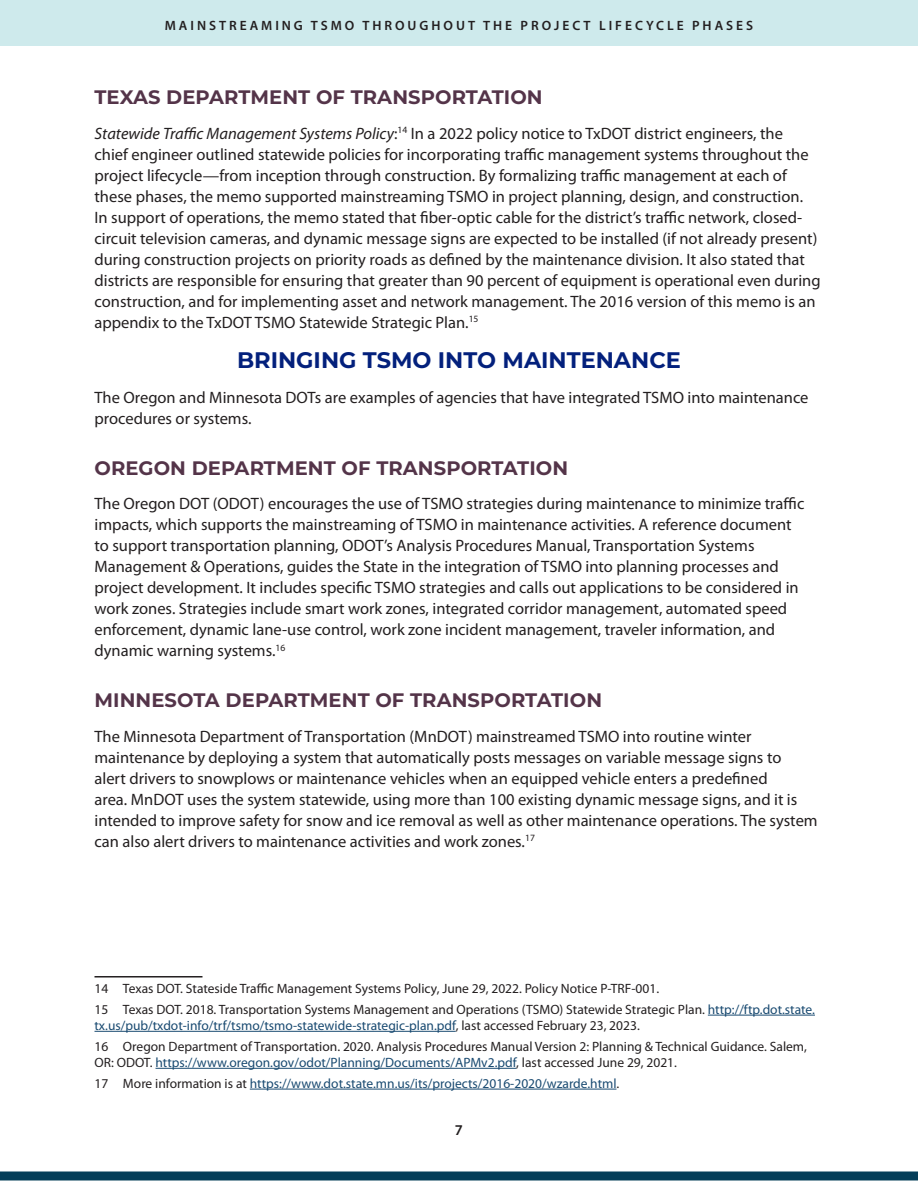
<style>
.page{position:relative;width:918px;height:1188px;background:#fff}
.page>*{position:absolute;margin:0;border:0;box-sizing:border-box;transform-origin:0 0}
.t1{font:700 22.5px "Montserrat";color:#03207c}
.t2{font:700 19.5px "Montserrat";letter-spacing:.005em;color:#543449}
.Body{font:16.5px/21px "Myriad Pro";color:#231f20}
.t3{font:600 15px "Myriad Pro";color:#231f20}
.Footnote{font:13.5px/16.2px "Myriad Pro";color:#231f20}
.Footnote-2{font:13.5px "Myriad Pro";color:#194a71}
.t4{font:600 13.5px "Myriad Pro";letter-spacing:.22em;color:#231f20}
.s1{font-style:italic}
.s2{color:#194a71}
.s3{color:#231f20}
</style>
<div class="page">
<div style="left:0;top:1172px;width:918px;height:8px;background:#053e59"></div>
<div style="left:0;top:0;width:918px;height:46px;background:#ceeaec"></div>
<hr style="left:94px;top:976px;width:108px;height:2px;background:#231f20">
<hr style="left:708px;top:1015px;width:107px;height:1px;background:#194a71">
<hr style="left:94px;top:1031px;width:362px;height:1px;background:#194a71">
<hr style="left:156px;top:1068px;width:360px;height:1px;background:#194a71">
<hr style="left:250px;top:1089px;width:367px;height:1px;background:#194a71">
<p class="t4" style="left:165px;top:17px;width:590px">MAINSTREAMING TSMO THROUGHOUT THE PROJECT LIFECYCLE PHASES</p>
<h2 class="t2" style="left:94px;top:83px;width:450px">TEXAS DEPARTMENT OF TRANSPORTATION</h2>
<p class="Body" style="left:94px;top:123px;width:728px"><span class="s1">Statewide Traffic Management Systems Policy</span>:<sup>14</sup> In a 2022 policy notice to TxDOT district engineers, the chief engineer outlined statewide policies for incorporating traffic management systems throughout the project lifecycle—from inception through construction. By formalizing traffic management at each of these phases, the memo supported mainstreaming TSMO in project planning, design, and construction.<br>In support of operations, the memo stated that fiber‑optic cable for the district’s traffic network, closed&shy;circuit television cameras, and dynamic message signs are expected to be installed (if not already present) during construction projects on priority roads as defined by the maintenance division. It also stated that districts are responsible for ensuring that greater than 90 percent of equipment is operational even during construction, and for implementing asset and network management. The 2016 version of this memo is an appendix to the TxDOT TSMO Statewide Strategic Plan.<sup>15</sup></p>
<h1 class="t1" style="left:237px;top:344px;width:445px">BRINGING TSMO INTO MAINTENANCE</h1>
<p class="Body" style="left:94px;top:387px;width:716px">The Oregon and Minnesota DOTs are examples of agencies that have integrated TSMO into maintenance procedures or systems.</p>
<h2 class="t2" style="left:94px;top:454px;width:475px">OREGON DEPARTMENT OF TRANSPORTATION</h2>
<p class="Body" style="left:94px;top:493px;width:711px">The Oregon DOT (ODOT) encourages the use of TSMO strategies during maintenance to minimize traffic impacts, which supports the mainstreaming of TSMO in maintenance activities. A reference document to support transportation planning, ODOT’s Analysis Procedures Manual, Transportation Systems Management &amp; Operations, guides the State in the integration of TSMO into planning processes and project development. It includes specific TSMO strategies and calls out applications to be considered in work zones. Strategies include smart work zones, integrated corridor management, automated speed enforcement, dynamic lane-use control, work zone incident management, traveler information, and dynamic warning systems.<sup>16</sup></p>
<h2 class="t2" style="left:94px;top:686px;width:509px">MINNESOTA DEPARTMENT OF TRANSPORTATION</h2>
<p class="Body" style="left:94px;top:726px;width:725px">The Minnesota Department of Transportation (MnDOT) mainstreamed TSMO into routine winter maintenance by deploying a system that automatically posts messages on variable message signs to<br>alert drivers to snowplows or maintenance vehicles when an equipped vehicle enters a predefined<br>area. MnDOT uses the system statewide, using more than 100 existing dynamic message signs, and it is intended to improve safety for snow and ice removal as well as other maintenance operations. The system can also alert drivers to maintenance activities and work zones.<sup>17</sup></p>
<p class="Footnote" style="left:94px;top:980px;width:566px">14 Texas DOT. Stateside Traffic Management Systems Policy, June 29, 2022. Policy Notice P-TRF-001.</p>
<p class="Footnote" style="left:94px;top:1001px;width:722px">15 Texas DOT. 2018. Transportation Systems Management and Operations (TSMO) Statewide Strategic Plan. <span class="s2">http://ftp.dot.state. tx.us/pub/txdot-info/trf/tsmo/tsmo-statewide-strategic-plan.pdf</span>, last accessed February 23, 2023.</p>
<p class="Footnote" style="left:94px;top:1038px;width:714px">16 Oregon Department of Transportation. 2020. Analysis Procedures Manual Version 2: Planning &amp; Technical Guidance. Salem,<br>OR: ODOT. <span class="s2">https://www.oregon.gov/odot/Planning/Documents/APMv2.pdf</span>, last accessed June 29, 2021.</p>
<p class="Footnote-2" style="left:94px;top:1075px;width:526px"><span class="s3">17 More information is at</span> https://www.dot.state.mn.us/its/projects/2016-2020/wzarde.html<span class="s3">.</span></p>
<p class="t3" style="left:455px;top:1120px;width:10px">7</p>
</div>
